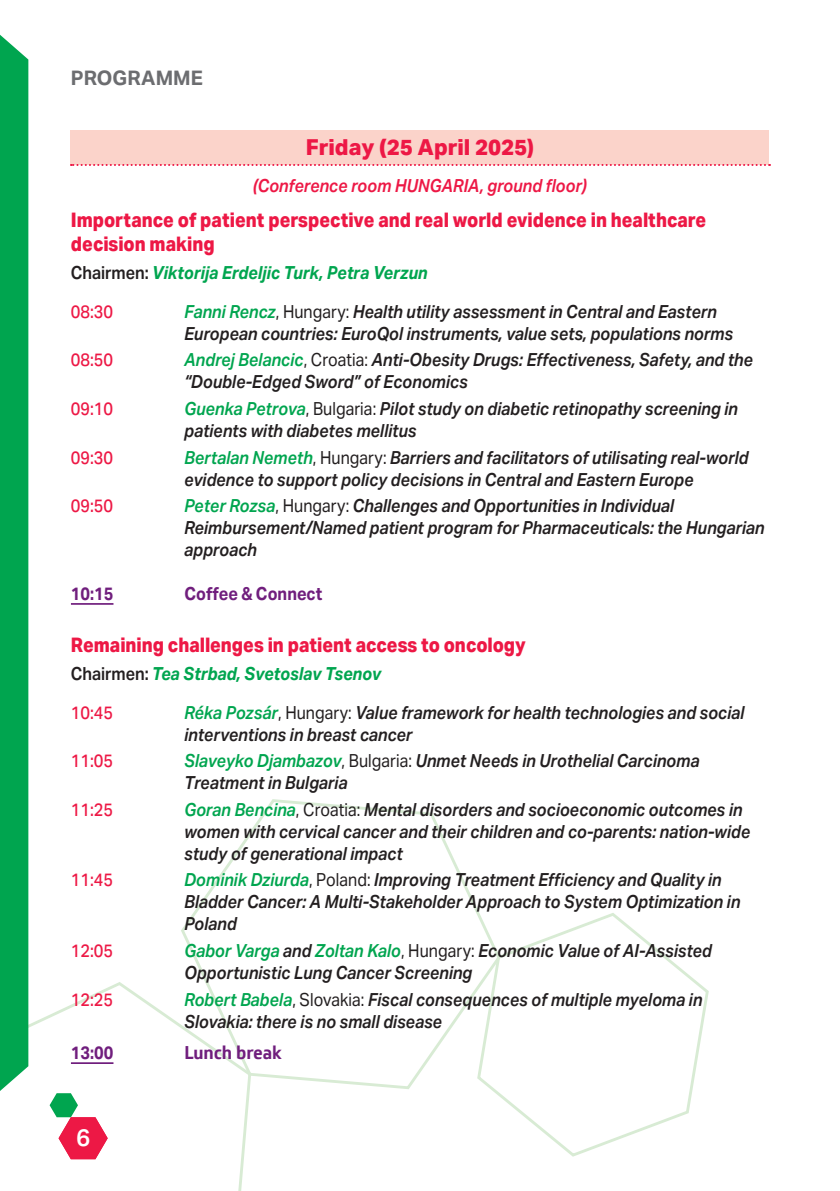
<style>
.page{position:relative;width:840px;height:1191px;background:#fff}
.page>*{position:absolute;margin:0;border:0;box-sizing:border-box;transform-origin:0 0}
.t1{font:600 24px "Aktiv Grotesk";color:#fff}
.dani{font:800 22px "Aktiv Grotesk";color:#ed1845}
.naslov_1{font:800 20px/24px "Aktiv Grotesk";color:#ed1845;scale:.9 1}
.t2{font:700 20px "Aktiv Grotesk";color:#6c6d70}
._20_20{font:italic 600 18px/22px "Aktiv Grotesk";color:#231f20;scale:.9 1}
._20_20-2{font:500 18px "Aktiv Grotesk";color:#ed1845;scale:.9 1}
.txt_1{font:italic 700 18px "Aktiv Grotesk";color:#00a54f;scale:.9 1}
.ispod_datuma{font:italic 600 18px "Aktiv Grotesk";color:#ed1845;scale:.9 1}
._20_20-3{font:italic 700 18px "Aktiv Grotesk";color:#00a54f;scale:.9 1}
._20_20-4{font:700 18px "Aktiv Grotesk";color:#701e7d;scale:.9 1}
.coffe{font:700 18px "Soleto";letter-spacing:-.01em;color:#701e7d;scale:.95 1}
.coffe-2{font:700 18px "Aktiv Grotesk";color:#701e7d;scale:.9 1}
.s1{font-weight:600;font-style:normal;color:#231f20}
.s2{color:#00a54f}
.s3{font-weight:400;font-style:normal}
</style>
<div class="page">
<svg style="left:181px;top:799px;width:297px;height:290px"></svg>
<svg style="left:28px;top:979px;width:224px;height:212px"></svg>
<svg style="left:475px;top:910px;width:234px;height:247px"></svg>
<div style="left:0;top:35px;width:28px;height:1056px;background:#00a54f"></div>
<svg style="left:50px;top:1093px;width:58px;height:66px"></svg>
<div style="left:71px;top:131px;width:697px;height:34px;background:#fbd3ca"></div>
<svg style="left:71px;top:164px;width:698px;height:2px"></svg>
<hr style="left:71px;top:603px;width:42px;height:2px;background:#701e7d">
<hr style="left:71px;top:1062px;width:42px;height:2px;background:#701e7d">
<p class="t2" style="left:71px;top:66px;width:133px">PROGRAMME</p>
<p class="dani" style="left:306px;top:134px;width:229px">Friday (25 April 2025)</p>
<p class="ispod_datuma" style="left:253px;top:175px;width:372px">(Conference room HUNGARIA, ground floor)</p>
<p class="naslov_1" style="left:71px;top:208px;width:706px">Importance of patient perspective and real world evidence in healthcare decision making</p>
<p class="txt_1" style="left:71px;top:262px;width:398px"><span class="s1">Chairmen:</span> Viktorija Erdeljic Turk, Petra Verzun</p>
<p class="_20_20-2" style="left:71px;top:301px;width:48px">08:30</p>
<p class="_20_20" style="left:184px;top:301px;width:611px"><span class="s2">Fanni Rencz</span><span class="s3">, Hungary:</span> Health utility assessment in Central and Eastern<br>European countries: EuroQol instruments, value sets, populations norms</p>
<p class="_20_20-2" style="left:71px;top:350px;width:48px">08:50</p>
<p class="_20_20" style="left:184px;top:349px;width:633px"><span class="s2">Andrej Belancic</span><span class="s3">, Croatia:</span> Anti-Obesity Drugs: Effectiveness, Safety, and the “Double-Edged Sword” of Economics</p>
<p class="_20_20-2" style="left:71px;top:398px;width:48px">09:10</p>
<p class="_20_20" style="left:184px;top:398px;width:616px"><span class="s2">Guenka Petrova</span><span class="s3">, Bulgaria:</span> Pilot study on diabetic retinopathy screening in patients with diabetes mellitus</p>
<p class="_20_20-2" style="left:71px;top:447px;width:48px">09:30</p>
<p class="_20_20" style="left:184px;top:446px;width:628px"><span class="s2">Bertalan Nemeth</span><span class="s3">, Hungary:</span> Barriers and facilitators of utilisating real-world evidence to support policy decisions in Central and Eastern Europe</p>
<p class="_20_20-2" style="left:71px;top:495px;width:48px">09:50</p>
<p class="_20_20" style="left:184px;top:495px;width:646px"><span class="s2">Peter Rozsa</span><span class="s3">, Hungary:</span> Challenges and Opportunities in Individual<br>Reimbursement/Named patient program for Pharmaceuticals: the Hungarian approach</p>
<p class="_20_20-4" style="left:71px;top:583px;width:49px">10:15</p>
<p class="_20_20-4" style="left:184px;top:583px;width:154px">Coffee &amp; Connect</p>
<p class="naslov_1" style="left:71px;top:633px;width:506px">Remaining challenges in patient access to oncology</p>
<p class="_20_20-3" style="left:71px;top:663px;width:346px"><span class="s1">Chairmen:</span> Tea Strbad, Svetoslav Tsenov</p>
<p class="_20_20-2" style="left:71px;top:702px;width:48px">10:45</p>
<p class="_20_20" style="left:184px;top:701px;width:623px"><span class="s2">Réka Pozsár</span><span class="s3">, Hungary:</span> Value framework for health technologies and social interventions in breast cancer</p>
<p class="_20_20-2" style="left:71px;top:750px;width:48px">11:05</p>
<p class="_20_20" style="left:184px;top:750px;width:573px"><span class="s2">Slaveyko Djambazov</span><span class="s3">, Bulgaria:</span> Unmet Needs in Urothelial Carcinoma<br>Treatment in Bulgaria</p>
<p class="_20_20-2" style="left:71px;top:799px;width:48px">11:25</p>
<p class="_20_20" style="left:184px;top:798px;width:630px"><span class="s2">Goran Bencina</span><span class="s3">, Croatia:</span> Mental disorders and socioeconomic outcomes in women with cervical cancer and their children and co-parents: nation-wide study of generational impact</p>
<p class="_20_20-2" style="left:71px;top:869px;width:48px">11:45</p>
<p class="_20_20" style="left:184px;top:869px;width:619px"><span class="s2">Dominik Dziurda</span><span class="s3">, Poland:</span> Improving Treatment Efficiency and Quality in<br>Bladder Cancer: A Multi-Stakeholder Approach to System Optimization in<br>Poland</p>
<p class="_20_20-2" style="left:71px;top:940px;width:48px">12:05</p>
<p class="_20_20" style="left:184px;top:939px;width:587px"><span class="s2">Gabor Varga</span> and <span class="s2">Zoltan Kalo</span><span class="s3">, Hungary:</span> Economic Value of AI-Assisted<br>Opportunistic Lung Cancer Screening</p>
<p class="_20_20-2" style="left:71px;top:988px;width:48px">12:25</p>
<p class="_20_20" style="left:184px;top:988px;width:577px"><span class="s2">Robert Babela</span><span class="s3">, Slovakia:</span> Fiscal consequences of multiple myeloma in<br>Slovakia: there is no small disease</p>
<p class="coffe-2" style="left:71px;top:1042px;width:49px">13:00</p>
<p class="coffe" style="left:184px;top:1041px;width:104px">Lunch break</p>
<h1 class="t1" style="left:76px;top:1123px;width:16px">6</h1>
</div>
